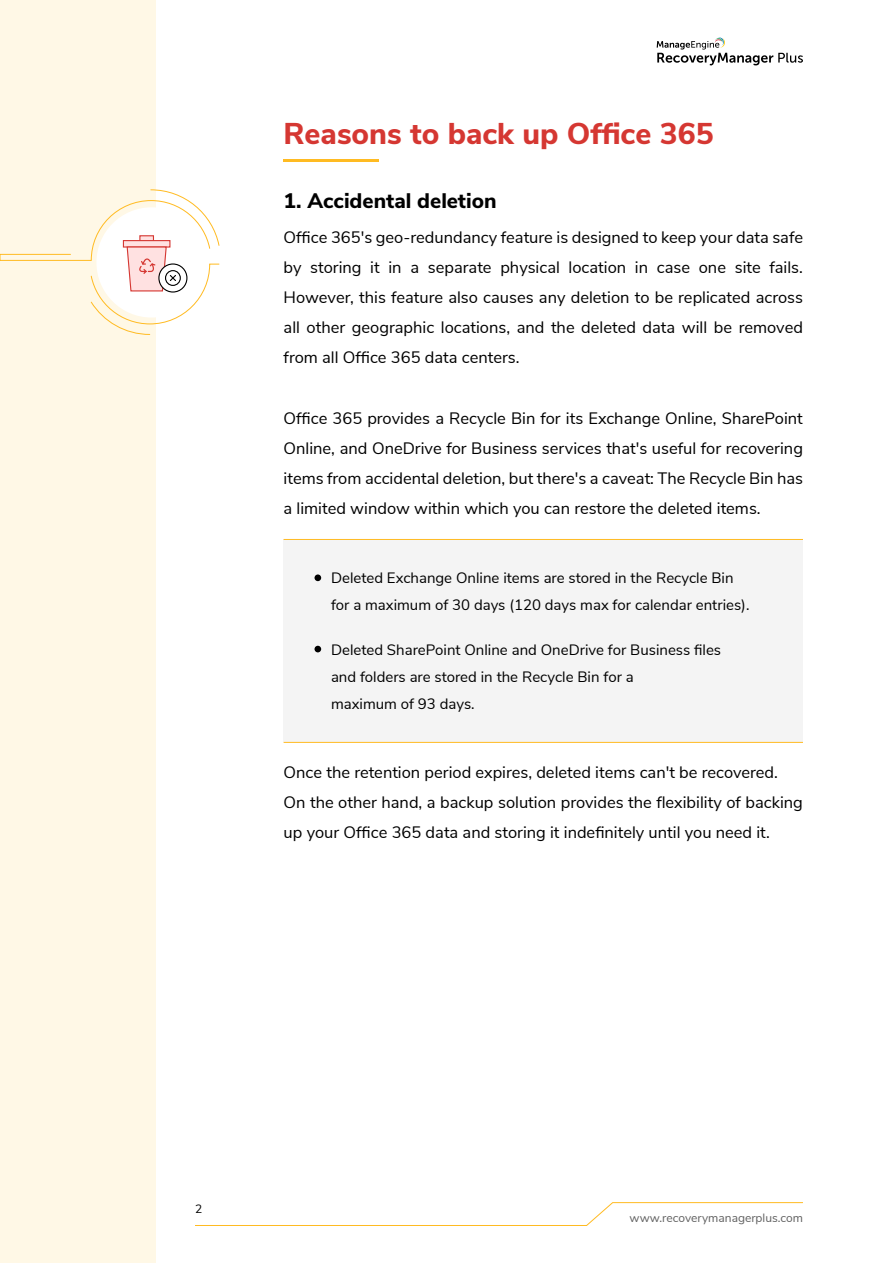
<style>
.page{position:relative;width:893px;height:1263px;background:#fff}
.page>*{position:absolute;margin:0;border:0;box-sizing:border-box;transform-origin:0 0}
.t1{font:800 30px "Nunito Sans";color:#d53732}
.t2{font:800 21px "Nunito Sans";color:#000}
.t3{font:16.5px/30px "Nunito Sans";color:#000;text-align:justify}
.t4{font:15px/27px "Nunito Sans";color:#000}
.t5{font:12px "Nunito Sans";color:#606060}
.t6{font:12px "Nunito Sans";color:#000}
</style>
<div class="page">
<div style="left:0;top:0;width:155px;height:1263px;background:#fff8e6"></div>
<svg style="left:657px;top:37px;width:146px;height:28px"></svg>
<hr style="left:284px;top:160px;width:95px;height:2px;background:#fb2">
<svg style="left:195px;top:1202px;width:608px;height:24px"></svg>
<div style="left:284px;top:539px;width:519px;height:203px;background:#f4f4f4"></div>
<hr style="left:284px;top:539px;width:519px;height:1px;background:#fb2">
<hr style="left:284px;top:742px;width:519px;height:1px;background:#fb2">
<div style="left:314px;top:574px;width:7px;height:7px;background:#000;border-radius:50%"></div>
<div style="left:314px;top:646px;width:7px;height:6px;background:#000;border-radius:50%"></div>
<svg style="left:0;top:189px;width:220px;height:146px"></svg>
<h1 class="t1" style="left:284px;top:112px;width:432px">Reasons to back up Office 365</h1>
<p class="t2" style="left:284px;top:185px;width:214px">1. Accidental deletion</p>
<p class="t3" style="left:284px;top:222px;width:521px">Office 365's geo-redundancy feature is designed to keep your data safe by storing it in a separate physical location in case one site fails.<br>However, this feature also causes any deletion to be replicated across all other geographic locations, and the deleted data will be removed from all Office 365 data centers.</p>
<p class="t3" style="left:284px;top:402px;width:521px">Office 365 provides a Recycle Bin for its Exchange Online, SharePoint Online, and OneDrive for Business services that's useful for recovering items from accidental deletion, but there's a caveat: The Recycle Bin has a limited window within which you can restore the deleted items.</p>
<p class="t4" style="left:331px;top:563px;width:420px">Deleted Exchange Online items are stored in the Recycle Bin for a maximum of 30 days (120 days max for calendar entries).</p>
<p class="t4" style="left:331px;top:635px;width:392px">Deleted SharePoint Online and OneDrive for Business files and folders are stored in the Recycle Bin for a<br>maximum of 93 days.</p>
<p class="t3" style="left:284px;top:756px;width:521px;text-align:left">Once the retention period expires, deleted items can't be recovered.<br>On the other hand, a backup solution provides the flexibility of backing up your Office 365 data and storing it indefinitely until you need it.</p>
<p class="t6" style="left:195px;top:1200px;width:9px">2</p>
<p class="t5" style="left:630px;top:1209px;width:175px">www.recoverymanagerplus.com</p>
</div>
